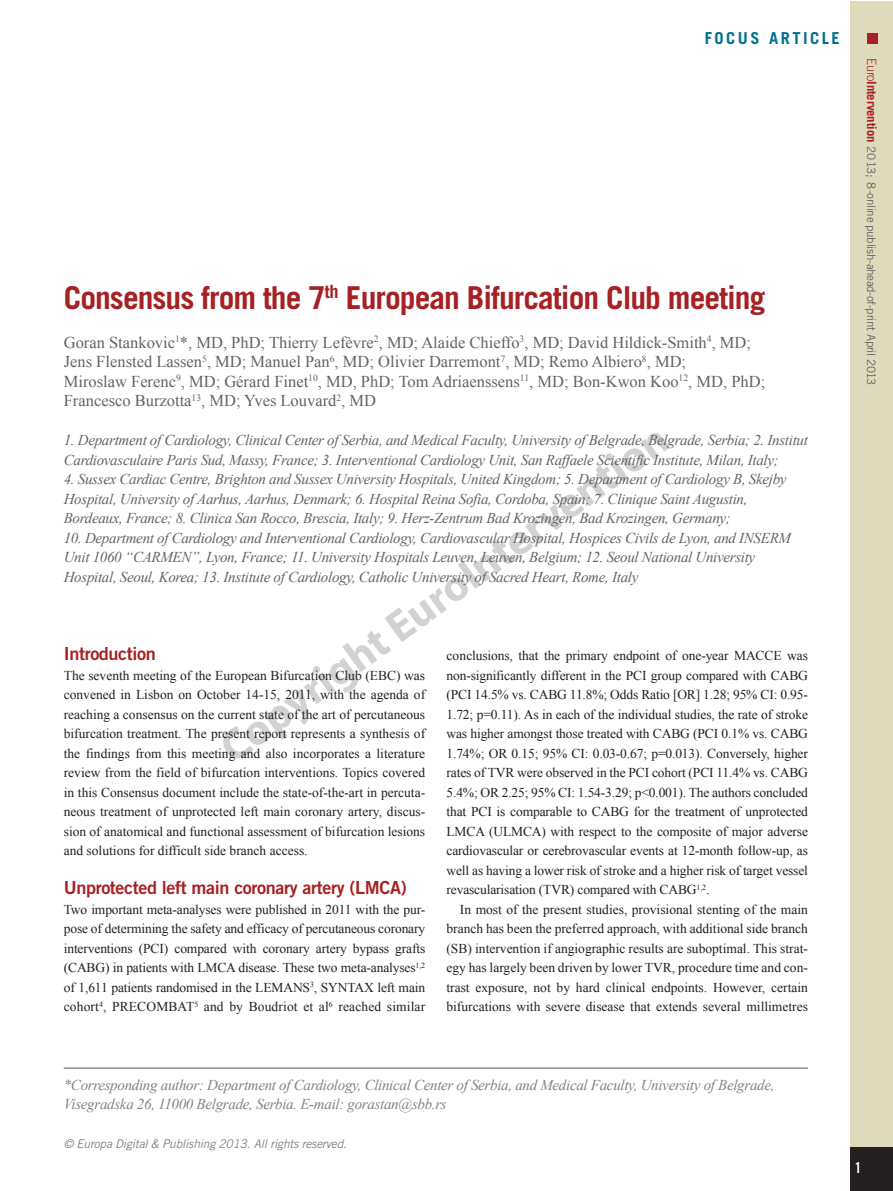
<style>
.page{position:relative;width:893px;height:1191px;background:#fff}
.page>*{position:absolute;margin:0;border:0;box-sizing:border-box;transform-origin:0 0}
.t1{font:700 31.5px "Trade Gothic LT Std";letter-spacing:-.03em;color:#a72023}
.t2{font:18px "Trade Gothic LT Std Bd 2";letter-spacing:-.02em;color:#a72023}
.t3{font:16.5px/19.5px "Times New Roman";color:#636366}
.t4{font:700 16.5px "Trade Gothic LT Std";letter-spacing:.15em;color:#00718e}
.t5{font:italic 15px/19.5px "Times New Roman";letter-spacing:-.02em;color:#636366}
.t6{font:italic 15px/19.5px "Times New Roman";letter-spacing:-.02em;color:#808285}
.t7{font:15px "Trade Gothic LT Std Bd Cn 20";color:#fff}
.t8{font:13.5px/19.5px "Times New Roman";color:#231f20;text-align:justify}
.t9{font:italic 12px "Trade Gothic LT Std";letter-spacing:-.02em;color:#808285}
.t10{font:11.7px "Trade Gothic LT Std";letter-spacing:-.03em;color:#636366}
.s1{font-weight:300;font-size:12.75px;color:#a72023}
.s2{font-weight:700;font-size:12.75px;color:#a72023}
</style>
<div class="page">
<svg style="left:223px;top:433px;width:447px;height:325px"></svg>
<div style="left:850px;top:1px;width:42px;height:1190px;background:#dedaba"></div>
<div style="left:850px;top:1147px;width:42px;height:44px;background:#231f20"></div>
<div style="left:867px;top:34px;width:11px;height:10px;background:#a72023"></div>
<hr style="left:64px;top:1067px;width:744px;height:1px;background:#57585a">
<p class="t4" style="left:705px;top:28px;width:137px">FOCUS ARTICLE</p>
<h1 class="t1" style="left:64px;top:278px;width:703px">Consensus from the 7<sup>th</sup> European Bifurcation Club meeting</h1>
<p class="t3" style="left:64px;top:332px;width:703px">Goran Stankovic<sup>1</sup>*, MD, PhD;; Thierry Lefèvre<sup>2</sup>, MD;; Alaide Chieffo<sup>3</sup>, MD;; David Hildick--Smith<sup>4</sup>, MD;; Jens Flensted Lassen<sup>5</sup>, MD;; Manuel Pan<sup>6</sup>, MD;; Olivier Darremont<sup>7</sup>, MD;; Remo Albiero<sup>8</sup>, MD;;<br>Miroslaw Ferenc<sup>9</sup>, MD;; Gérard Finet<sup>10</sup>, MD, PhD;; Tom Adriaenssens<sup>11</sup>, MD;; Bon--Kwon Koo<sup>12</sup>, MD, PhD;; Francesco Burzotta<sup>13</sup>, MD;; Yves Louvard<sup>2</sup>, MD</p>
<p class="t5" style="left:64px;top:430px;width:746px">1. Department of Cardiology, Clinical Center of Serbia, and Medical Faculty, University of Belgrade, Belgrade, Serbia;; 2. Institut<br>Cardiovasculaire Paris Sud, Massy, France;; 3. Interventional Cardiology Unit, San Raffaele Scientific Institute, Milan, Italy;;</p>
<p class="t5" style="left:64px;top:469px;width:724px">4. Sussex Cardiac Centre, Brighton and Sussex University Hospitals, United Kingdom;; 5. Department of Cardiology B, Skejby<br>Hospital, University of Aarhus, Aarhus, Denmark;; 6. Hospital Reina Sofia, Cordoba, Spain;; 7. Clinique Saint Augustin,<br>Bordeaux, France;; 8. Clinica San Rocco, Brescia, Italy;; 9. Herz--Zentrum Bad Krozingen, Bad Krozingen, Germany;;</p>
<p class="t5" style="left:64px;top:528px;width:729px">10. Department of Cardiology and Interventional Cardiology, Cardiovascular Hospital, Hospices Civils de Lyon, and INSERM<br>Unit 1060 “CARMEN”, Lyon, France;; 11. University Hospitals Leuven, Leuven, Belgium;; 12. Seoul National University<br>Hospital, Seoul, Korea;; 13. Institute of Cardiology, Catholic University of Sacred Heart, Rome, Italy</p>
<h2 class="t2" style="left:64px;top:642px;width:94px">Introduction</h2>
<p class="t8" style="left:64px;top:665px;width:363px">The seventh meeting of the European Bifurcation Club (EBC) was convened in Lisbon on October 14--15, 2011, with the agenda of reaching a consensus on the current state of the art of percutaneous bifurcation treatment. The present report represents a synthesis of the findings from this meeting and also incorporates a literature review from the field of bifurcation interventions. Topics covered in this Consensus document include the state--of--the--art in percuta-- neous treatment of unprotected left main coronary artery, discus-- sion of anatomical and functional assessment of bifurcation lesions and solutions for difficult side branch access.</p>
<h2 class="t2" style="left:64px;top:876px;width:344px">Unprotected left main coronary artery (LMCA)</h2>
<p class="t8" style="left:64px;top:899px;width:363px">Two important meta--analyses were published in 2011 with the pur-- pose of determining the safety and efficacy of percutaneous coronary interventions (PCI) compared with coronary artery bypass grafts (CABG) in patients with LMCA disease. These two meta--analyses<sup>1,2 </sup>of 1,611 patients randomised in the LEMANS<sup>3</sup>, SYNTAX left main cohort<sup>4</sup>, PRECOMBAT<sup>5</sup> and by Boudriot et al<sup>6</sup> reached similar</p>
<p class="t8" style="left:446px;top:645px;width:363px">conclusions, that the primary endpoint of one--year MACCE was non--significantly different in the PCI group compared with CABG (PCI 14.5% vs. CABG 11.8%;; Odds Ratio [OR] 1.28;; 95% CI: 0.95-- 1.72;; p=0.11). As in each of the individual studies, the rate of stroke was higher amongst those treated with CABG (PCI 0.1% vs. CABG 1.74%;; OR 0.15;; 95% CI: 0.03--0.67;; p=0.013). Conversely, higher rates of TVR were observed in the PCI cohort (PCI 11.4% vs. CABG 5.4%;; OR 2.25;; 95% CI: 1.54--3.29;; p&lt;0.001). The authors concluded that PCI is comparable to CABG for the treatment of unprotected LMCA (ULMCA) with respect to the composite of major adverse cardiovascular or cerebrovascular events at 12--month follow--up, as well as having a lower risk of stroke and a higher risk of target vessel revascularisation (TVR) compared with CABG<sup>1,2</sup>.</p>
<p class="t8" style="left:446px;top:899px;width:363px;text-indent:14px">In most of the present studies, provisional stenting of the main branch has been the preferred approach, with additional side branch (SB) intervention if angiographic results are suboptimal. This strat-- egy has largely been driven by lower TVR, procedure time and con-- trast exposure, not by hard clinical endpoints. However, certain bifurcations with severe disease that extends several millimetres</p>
<p class="t10" style="left:878px;top:58px;width:328px;rotate:90deg"><span class="s1">Euro</span><span class="s2">Intervention</span> 2013; 8-online publish-ahead-of-print April 2013</p>
<p class="t6" style="left:64px;top:1075px;width:712px">*Corresponding author: Department of Cardiology, Clinical Center of Serbia, and Medical Faculty, University of Belgrade,<br>Visegradska 26, 11000 Belgrade, Serbia. E--mail: gorastan@sbb.rs</p>
<p class="t9" style="left:64px;top:1136px;width:285px">© Europa Digital &amp; Publishing 2013. All rights reserved.</p>
<p class="t7" style="left:855px;top:1158px;width:8px">1</p>
</div>
